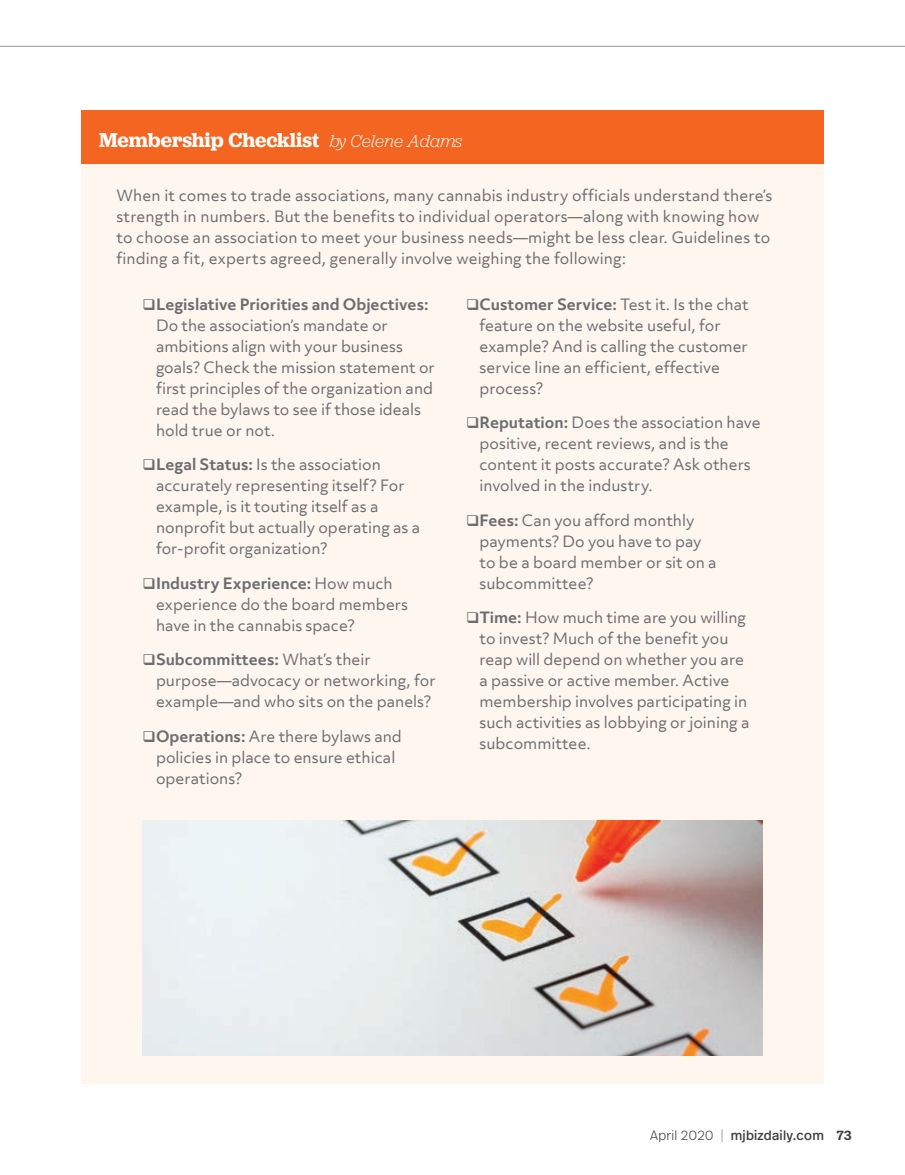
<style>
.page{position:relative;width:905px;height:1175px;background:#fff}
.page>*{position:absolute;margin:0;border:0;box-sizing:border-box;transform-origin:0 0}
.t1{font:600 21px "Jubilat";color:#fff}
.t2{font:15px/21px "Objektiv Mk 3";color:#6c6d70}
.t3{font:700 15px "Objektiv Mk 3";color:#6c6d70}
.t4{font:13.5px "Real Head Pro";letter-spacing:.02em;color:#3e3e3f}
.s1{font-weight:300;font-style:italic;font-size:18px}
.s2{font-weight:700}
.s3{font-weight:300}
.s4{font-weight:300;color:#76787b}
.s5{font-weight:600}
</style>
<div class="page">
<div style="left:81px;top:111px;width:743px;height:972px;background:#fef6ef"></div>
<div style="left:81px;top:111px;width:743px;height:53px;background:#f36521"></div>
<img style="left:142px;top:820px;width:620px;height:235px">
<hr style="left:0;top:46px;width:904px;height:1px;background:#939598">
<h1 class="t1" style="left:99px;top:127px;width:364px">Membership Checklist <span class="s1">by Celene Adams</span></h1>
<p class="t2" style="left:116px;top:185px;width:657px">When it comes to trade associations, many cannabis industry officials understand there’s strength in numbers. But the benefits to individual operators—along with knowing how to choose an association to meet your business needs—might be less clear. Guidelines to finding a fit, experts agreed, generally involve weighing the following:</p>
<p class="t3" style="left:156px;top:293px;width:274px">Legislative Priorities and Objectives:</p>
<p class="t2" style="left:156px;top:314px;width:280px">Do the association’s mandate or ambitions align with your business goals? Check the mission statement or first principles of the organization and read the bylaws to see if those ideals hold true or not.</p>
<p class="t2" style="left:156px;top:454px;width:266px"><span class="s2">Legal Status:</span> Is the association accurately representing itself? For example, is it touting itself as a nonprofit but actually operating as a for-profit organization?</p>
<p class="t2" style="left:156px;top:572px;width:253px"><span class="s2">Industry Experience:</span> How much experience do the board members have in the cannabis space?</p>
<p class="t2" style="left:156px;top:649px;width:281px"><span class="s2">Subcommittees:</span> What’s their purpose—advocacy or networking, for example—and who sits on the panels?</p>
<p class="t2" style="left:156px;top:725px;width:247px"><span class="s2">Operations:</span> Are there bylaws and policies in place to ensure ethical operations?</p>
<p class="t2" style="left:479px;top:293px;width:271px"><span class="s2">Customer Service:</span> Test it. Is the chat feature on the website useful, for example? And is calling the customer service line an efficient, effective process?</p>
<p class="t2" style="left:479px;top:412px;width:282px"><span class="s2">Reputation:</span> Does the association have positive, recent reviews, and is the content it posts accurate? Ask others involved in the industry.</p>
<p class="t2" style="left:479px;top:509px;width:239px"><span class="s2">Fees:</span> Can you afford monthly payments? Do you have to pay to be a board member or sit on a subcommittee?</p>
<p class="t2" style="left:479px;top:607px;width:271px"><span class="s2">Time:</span> How much time are you willing to invest? Much of the benefit you reap will depend on whether you are a passive or active member. Active membership involves participating in such activities as lobbying or joining a subcommittee.</p>
<p class="t4" style="left:650px;top:1125px;width:203px"><span class="s3">April 2020</span> <span class="s4">|</span> mjbizdaily.com <span class="s5">73</span></p>
</div>
